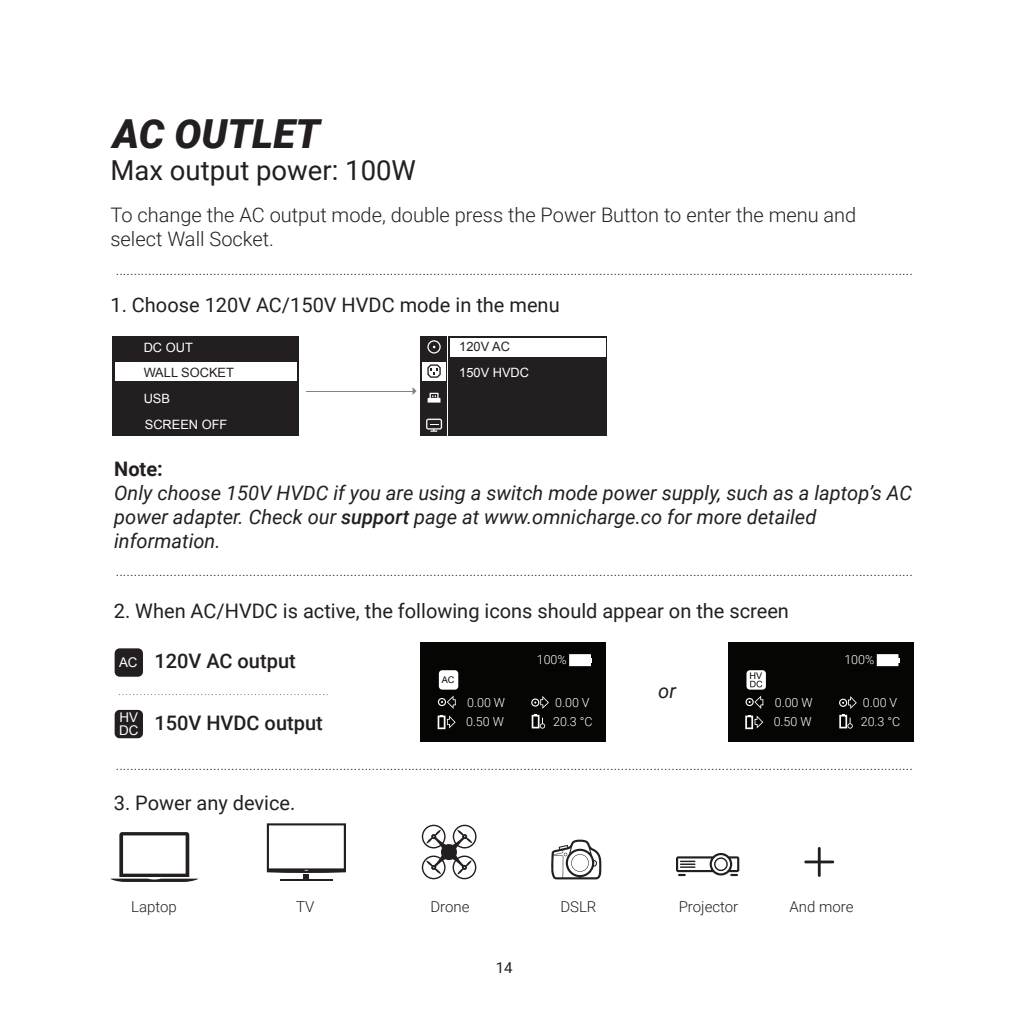
<style>
.page{position:relative;width:1028px;height:1028px;background:#fff}
.page>*{position:absolute;margin:0;border:0;box-sizing:border-box;transform-origin:0 0}
.t1{font:italic 900 40px "Roboto";color:#231f20}
.t2{font:27.5px "Roboto";color:#231f20}
.t3{font:italic 20px/24px "Roboto";color:#231f20}
.t4{font:20px "Roboto";color:#231f20}
.t5{font:300 20px/24px "Roboto";color:#231f20}
.t6{font:500 20px "Roboto";color:#231f20}
.t7{font:700 20px "Roboto";color:#231f20}
.t8{font:300 15px "Roboto";color:#231f20}
.t9{font:15px "Roboto";color:#231f20}
.t10{font:13.5px "Arial";color:#fff}
.t11{font:13.25px/12.5px "Arial";color:#fff}
.t12{font:12.75px "Arial";color:#fff}
.t13{font:12.75px "Arial";color:#231f20}
.t14{font:300 12.5px/19px "Roboto";color:#fff}
.t15{font:9.25px "Arial";color:#050504}
.s1{font-weight:500}
</style>
<div class="page">
<svg style="left:112px;top:364px;width:1px;height:14px"></svg>
<svg style="left:112px;top:340px;width:1px;height:13px"></svg>
<svg style="left:112px;top:419px;width:1px;height:13px"></svg>
<div style="left:113px;top:336px;width:186px;height:100px;background:#231f20"></div>
<div style="left:115px;top:362px;width:181px;height:19px;background:#fff"></div>
<div style="left:421px;top:336px;width:186px;height:100px;background:#231f20"></div>
<div style="left:422px;top:362px;width:24px;height:18px;background:#fff"></div>
<div style="left:450px;top:338px;width:155px;height:18px;background:#fff"></div>
<svg style="left:427px;top:364px;width:14px;height:14px"></svg>
<svg style="left:427px;top:340px;width:14px;height:13px"></svg>
<svg style="left:427px;top:393px;width:13px;height:9px"></svg>
<hr style="left:447px;top:336px;width:1px;height:100px;background:#fff">
<svg style="left:551px;top:839px;width:50px;height:40px"></svg>
<svg style="left:676px;top:853px;width:63px;height:23px"></svg>
<svg style="left:804px;top:847px;width:30px;height:30px"></svg>
<hr style="left:280px;top:879px;width:52px;height:1px;background:#231f20">
<svg style="left:267px;top:823px;width:79px;height:55px"></svg>
<svg style="left:110px;top:832px;width:88px;height:50px"></svg>
<svg style="left:422px;top:824px;width:54px;height:55px"></svg>
<div style="left:115px;top:648px;width:28px;height:28px;background:#231f20;border-radius:5px"></div>
<div style="left:115px;top:710px;width:28px;height:28px;background:#231f20;border-radius:5px"></div>
<hr style="left:306px;top:391px;width:106px;height:1px;background:#808285">
<svg style="left:412px;top:387px;width:4px;height:8px"></svg>
<svg style="left:119px;top:694px;width:209px;height:1px"></svg>
<div style="left:420px;top:642px;width:186px;height:100px;background:#050504"></div>
<svg style="left:569px;top:654px;width:23px;height:12px"></svg>
<svg style="left:437px;top:715px;width:18px;height:14px"></svg>
<svg style="left:438px;top:695px;width:18px;height:14px"></svg>
<div style="left:439px;top:670px;width:19px;height:19px;background:#fff;border-radius:3px"></div>
<div style="left:728px;top:642px;width:185px;height:100px;background:#050504"></div>
<svg style="left:876px;top:654px;width:23px;height:12px"></svg>
<svg style="left:745px;top:715px;width:18px;height:14px"></svg>
<svg style="left:745px;top:696px;width:18px;height:13px"></svg>
<div style="left:746px;top:670px;width:20px;height:19px;background:#fff;border-radius:3px"></div>
<svg style="left:750px;top:680px;width:12px;height:7px"></svg>
<svg style="left:531px;top:696px;width:18px;height:32px"></svg>
<svg style="left:839px;top:696px;width:17px;height:32px"></svg>
<svg style="left:426px;top:419px;width:16px;height:13px"></svg>
<h1 class="t1" style="left:113px;top:105px;width:209px">AC OUTLET</h1>
<h2 class="t2" style="left:110px;top:151px;width:307px">Max output power: 100W</h2>
<h3 class="t5" style="left:110px;top:202px;width:747px">To change the AC output mode, double press the Power Button to enter the menu and select Wall Socket.</h3>
<p class="t8" style="left:116px;top:259px;width:799px">.............................................................................................................................................................................................................................</p>
<h3 class="t4" style="left:110px;top:290px;width:451px">1. Choose 120V AC/150V HVDC mode in the menu</h3>
<p class="t12" style="left:144px;top:339px;width:51px">DC OUT</p>
<p class="t13" style="left:144px;top:364px;width:92px">WALL SOCKET</p>
<p class="t12" style="left:144px;top:390px;width:28px">USB</p>
<p class="t12" style="left:145px;top:416px;width:84px">SCREEN OFF</p>
<p class="t13" style="left:459px;top:338px;width:52px">120V AC</p>
<p class="t12" style="left:459px;top:364px;width:71px">150V HVDC</p>
<h3 class="t7" style="left:114px;top:455px;width:50px">Note:</h3>
<h3 class="t3" style="left:114px;top:480px;width:799px">Only choose 150V HVDC if you are using a switch mode power supply, such as a laptop’s AC power adapter. Check our <span class="s1">support</span> page at www.omnicharge.co for more detailed information.</h3>
<p class="t8" style="left:116px;top:560px;width:799px">.............................................................................................................................................................................................................................</p>
<h3 class="t4" style="left:114px;top:596px;width:676px">2. When AC/HVDC is active, the following icons should appear on the screen</h3>
<p class="t10" style="left:119px;top:653px;width:20px">AC</p>
<p class="t11" style="left:119px;top:711px;width:21px">HV<br>DC</p>
<h3 class="t6" style="left:154px;top:647px;width:143px">120V AC output</h3>
<h3 class="t6" style="left:154px;top:709px;width:170px">150V HVDC output</h3>
<p class="t15" style="left:442px;top:673px;width:14px">AC</p>
<p class="t14" style="left:467px;top:692px;width:39px">0.00 W</p>
<p class="t14" style="left:466px;top:712px;width:39px">0.50 W</p>
<p class="t14" style="left:537px;top:649px;width:31px">100%</p>
<p class="t14" style="left:553px;top:692px;width:41px">0.00 V<br>20.3 °C</p>
<h3 class="t3" style="left:658px;top:678px;width:19px">or</h3>
<p class="t15" style="left:749px;top:669px;width:14px">HV</p>
<p class="t14" style="left:774px;top:692px;width:39px">0.00 W</p>
<p class="t14" style="left:773px;top:712px;width:39px">0.50 W</p>
<p class="t14" style="left:844px;top:649px;width:31px">100%</p>
<p class="t14" style="left:860px;top:692px;width:41px">0.00 V<br>20.3 °C</p>
<p class="t8" style="left:116px;top:754px;width:799px">.............................................................................................................................................................................................................................</p>
<h3 class="t4" style="left:114px;top:789px;width:183px">3. Power any device.</h3>
<p class="t8" style="left:131px;top:895px;width:47px">Laptop</p>
<p class="t8" style="left:296px;top:895px;width:20px">TV</p>
<p class="t8" style="left:430px;top:895px;width:41px">Drone</p>
<p class="t8" style="left:560px;top:895px;width:38px">DSLR</p>
<p class="t8" style="left:678px;top:895px;width:61px">Projector</p>
<p class="t8" style="left:789px;top:895px;width:65px">And more</p>
<p class="t9" style="left:496px;top:957px;width:18px">14</p>
</div>
